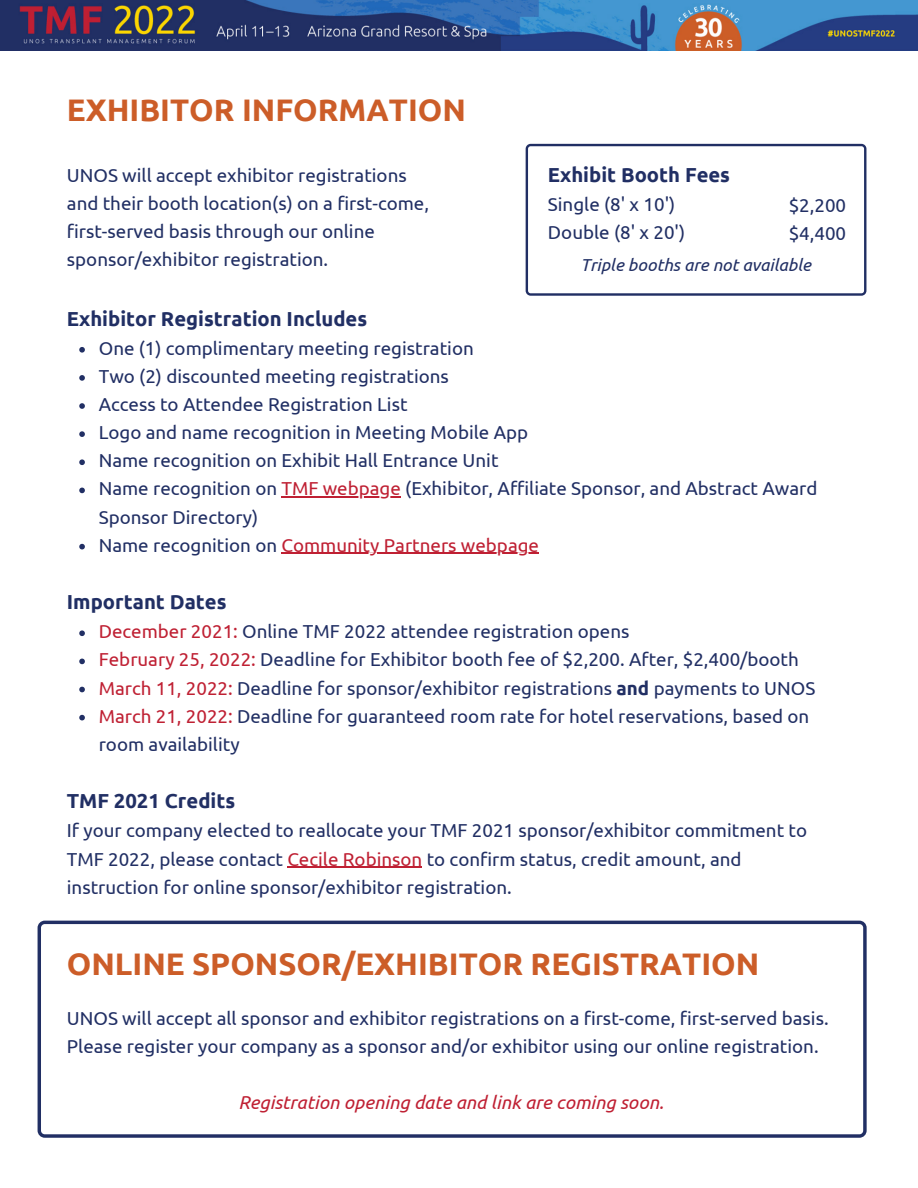
<style>
.page{position:relative;width:918px;height:1188px;background:#fff}
.page>*{position:absolute;margin:0;border:0;box-sizing:border-box;transform-origin:0 0}
.t1{font:700 31.2px "Ubuntu";color:#cc5d28}
.t2{font:700 20.25px "Ubuntu";color:#212f64}
.t3{font:18.75px/28.2px "Ubuntu";color:#212f64}
.t4{font:italic 18.75px "Ubuntu";color:#bf2033}
.t5{font:18.75px "Ubuntu";color:#bf2033}
.t6{font:italic 17.25px "Ubuntu";color:#212f64}
.s1{color:#bf2033}
.s2{color:#212f64}
.s3{font-weight:700}
</style>
<div class="page">
<svg style="left:79px;top:347px;width:6px;height:6px"></svg>
<svg style="left:79px;top:375px;width:6px;height:6px"></svg>
<svg style="left:79px;top:403px;width:6px;height:6px"></svg>
<svg style="left:79px;top:431px;width:6px;height:6px"></svg>
<svg style="left:79px;top:459px;width:6px;height:6px"></svg>
<svg style="left:79px;top:488px;width:6px;height:5px"></svg>
<hr style="left:281px;top:497px;width:120px;height:1px;background:#bf2033">
<svg style="left:79px;top:544px;width:6px;height:5px"></svg>
<hr style="left:281px;top:553px;width:258px;height:1px;background:#bf2033">
<svg style="left:79px;top:630px;width:6px;height:6px"></svg>
<svg style="left:79px;top:659px;width:6px;height:5px"></svg>
<svg style="left:79px;top:687px;width:6px;height:5px"></svg>
<svg style="left:79px;top:715px;width:6px;height:5px"></svg>
<hr style="left:287px;top:867px;width:135px;height:1px;background:#bf2033">
<svg style="left:526px;top:144px;width:340px;height:152px"></svg>
<svg style="left:38px;top:921px;width:829px;height:217px"></svg>
<img style="left:0;top:0;width:918px;height:51px">
<p class="t1" style="left:67px;top:92px;width:401px">EXHIBITOR INFORMATION</p>
<p class="t3" style="left:67px;top:161px;width:341px">UNOS will accept exhibitor registrations</p>
<p class="t3" style="left:67px;top:189px;width:364px">and their booth location(s) on a first-come,</p>
<p class="t3" style="left:67px;top:217px;width:310px">first-served basis through our online</p>
<p class="t3" style="left:67px;top:245px;width:263px">sponsor/exhibitor registration.</p>
<p class="t2" style="left:67px;top:307px;width:302px">Exhibitor Registration Includes</p>
<p class="t2" style="left:548px;top:164px;width:184px">Exhibit Booth Fees</p>
<p class="t3" style="left:548px;top:190px;width:129px">Single (8' x 10')</p>
<p class="t3" style="left:548px;top:218px;width:139px">Double (8' x 20')</p>
<p class="t6" style="left:581px;top:255px;width:232px">Triple booths are not available</p>
<p class="t3" style="left:789px;top:191px;width:59px">$2,200</p>
<p class="t3" style="left:789px;top:219px;width:59px">$4,400</p>
<p class="t3" style="left:99px;top:334px;width:377px">One (1) complimentary meeting registration</p>
<p class="t3" style="left:99px;top:362px;width:352px">Two (2) discounted meeting registrations</p>
<p class="t3" style="left:99px;top:390px;width:310px">Access to Attendee Registration List</p>
<p class="t3" style="left:99px;top:418px;width:431px">Logo and name recognition in Meeting Mobile App</p>
<p class="t3" style="left:99px;top:446px;width:401px">Name recognition on Exhibit Hall Entrance Unit</p>
<p class="t3" style="left:99px;top:474px;width:720px">Name recognition on <span class="s1">TMF webpage</span> (Exhibitor, Affiliate Sponsor, and Abstract Award<br>Sponsor Directory)</p>
<p class="t5" style="left:99px;top:534px;width:442px"><span class="s2">Name recognition on</span> Community Partners webpage</p>
<p class="t2" style="left:67px;top:590px;width:161px">Important Dates</p>
<p class="t3" style="left:99px;top:617px;width:532px"><span class="s1">December 2021:</span> Online TMF 2022 attendee registration opens</p>
<p class="t3" style="left:99px;top:645px;width:702px"><span class="s1">February 25, 2022:</span> Deadline for Exhibitor booth fee of $2,200. After, $2,400/booth</p>
<p class="t3" style="left:99px;top:674px;width:718px"><span class="s1">March 11, 2022:</span> Deadline for sponsor/exhibitor registrations <span class="s3">and</span> payments to UNOS</p>
<p class="t3" style="left:99px;top:702px;width:712px"><span class="s1">March 21, 2022:</span> Deadline for guaranteed room rate for hotel reservations, based on room availability</p>
<p class="t2" style="left:67px;top:789px;width:170px">TMF 2021 Credits</p>
<p class="t3" style="left:67px;top:816px;width:742px">If your company elected to reallocate your TMF 2021 sponsor/exhibitor commitment to<br>TMF 2022, please contact <span class="s1">Cecile Robinson</span> to confirm status, credit amount, and instruction for online sponsor/exhibitor registration.</p>
<p class="t1" style="left:67px;top:946px;width:694px">ONLINE SPONSOR/EXHIBITOR REGISTRATION</p>
<p class="t3" style="left:67px;top:1004px;width:763px">UNOS will accept all sponsor and exhibitor registrations on a first-come, first-served basis.<br>Please register your company as a sponsor and/or exhibitor using our online registration.</p>
<p class="t4" style="left:238px;top:1092px;width:427px">Registration opening date and link are coming soon.</p>
</div>
